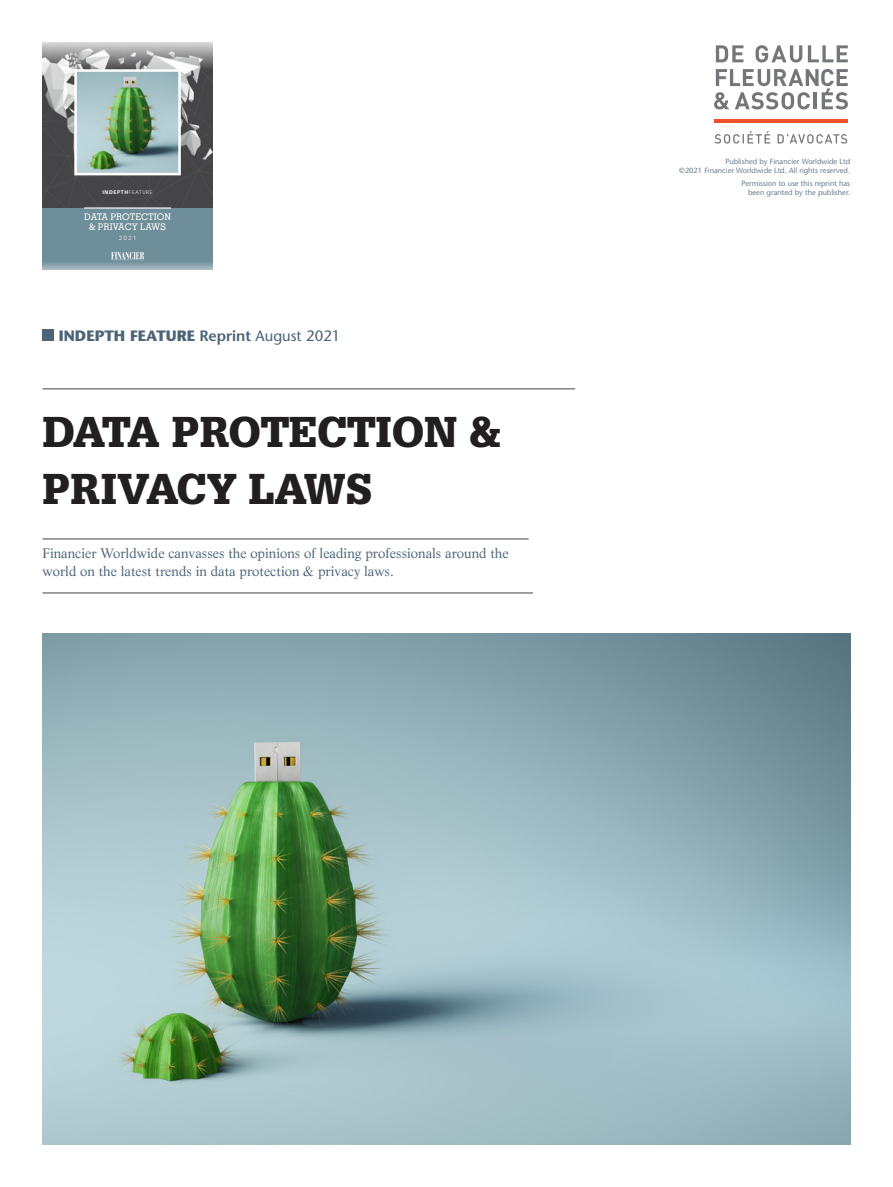
<style>
.page{position:relative;width:893px;height:1187px;background:#fff}
.page>*{position:absolute;margin:0;border:0;box-sizing:border-box;transform-origin:0 0}
.t1{font:900 42px/57px "Glypha";color:#231f20}
.t2{font:700 15px "Stone Sans";color:#4b6477}
.t3{font:13.5px/18px "Life";color:#4b6477}
.t4{font:500 9.15px/10.4px "Memphis";color:#fff;text-align:center}
.t5{font:7.5px/9px "Stone Sans";color:#677b8b;text-align:right}
.t6{font:300 5.7px "Vectora LH";color:#fff}
.t7{font:700 5.1px "Vectora LH";letter-spacing:.12em;color:#fff}
.s1{font-family:"Vectora LH45";font-weight:300}
.s2{font-weight:600}
.s3{font-weight:400}
</style>
<div class="page">
<div style="left:43px;top:329px;width:11px;height:12px;background:#4b6477"></div>
<img style="left:43px;top:43px;width:169px;height:165px">
<div style="left:43px;top:208px;width:169px;height:61px;background:#6e8e99"></div>
<svg style="left:111px;top:252px;width:33px;height:8px"></svg>
<hr style="left:84px;top:207px;width:87px;height:1px;background:#fff">
<img style="left:78px;top:73px;width:99px;height:98px">
<div style="left:74px;top:69px;width:107px;height:106px;border:3px solid #fff"></div>
<hr style="left:43px;top:388px;width:532px;height:1px;background:#808285">
<hr style="left:43px;top:538px;width:486px;height:1px;background:#808285">
<hr style="left:43px;top:592px;width:490px;height:1px;background:#808285">
<img style="left:43px;top:634px;width:807px;height:510px">
<hr style="left:715px;top:120px;width:133px;height:3px;background:#f0512c">
<svg style="left:716px;top:45px;width:27px;height:17px"></svg>
<svg style="left:755px;top:45px;width:47px;height:17px"></svg>
<svg style="left:808px;top:45px;width:40px;height:17px"></svg>
<svg style="left:714px;top:69px;width:134px;height:40px"></svg>
<svg style="left:715px;top:131px;width:132px;height:12px"></svg>
<p class="t7" style="left:102px;top:189px;width:52px">INDEPTH<span class="s1">FEATURE</span></p>
<p class="t4" style="left:84px;top:211px;width:88px">DATA PROTECTION &amp; PRIVACY LAWS</p>
<p class="t6" style="left:119px;top:235px;width:19px">2021</p>
<h2 class="t2" style="left:59px;top:327px;width:283px">INDEPTH FEATURE <span class="s2">Reprint</span> <span class="s3">August 2021</span></h2>
<h1 class="t1" style="left:43px;top:402px;width:460px">DATA PROTECTION &amp;<br>PRIVACY LAWS</h1>
<h3 class="t3" style="left:43px;top:543px;width:468px">Financier Worldwide canvasses the opinions of leading professionals around the world on the latest trends in data protection &amp; privacy laws.</h3>
<p class="t5" style="left:679px;top:157px;width:172px">Published by Financier Worldwide Ltd<br>©2021 Financier Worldwide Ltd. All rights reserved.</p>
<p class="t5" style="left:741px;top:179px;width:110px">Permission to use this reprint has been granted by the publisher.</p>
</div>
